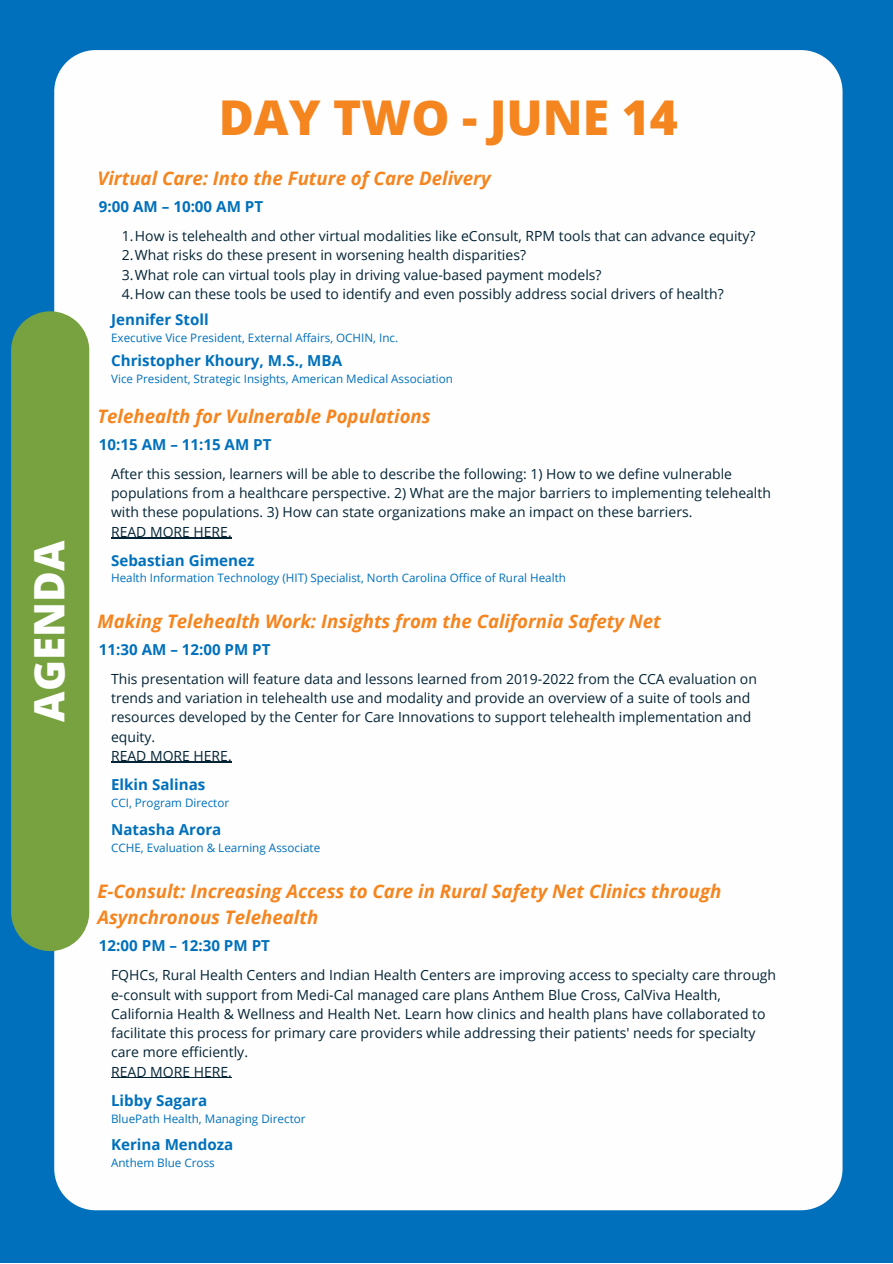
<style>
.page{position:relative;width:893px;height:1264px;background:#fff}
.page>*{position:absolute;margin:0;border:0;box-sizing:border-box;transform-origin:0 0}
.t1{font:800 48px "Open Sans";color:#f5851f}
.t2{font:800 42px "Open Sans";color:#fefefe}
.t3{font:italic 700 18.6px/25.8px "Open Sans";color:#f5851f}
.t4{font:700 15.15px "Open Sans";color:#0070bc}
.t5{font:13.95px/19px "Open Sans";color:#042435}
.t6{font:11.7px "Open Sans";color:#0070bc}
</style>
<div class="page">
<div style="left:0;top:0;width:892px;height:1262px;background:#0070bc"></div>
<div style="left:54px;top:50px;width:788px;height:1160px;background:#fefefe"></div>
<svg style="left:11px;top:311px;width:78px;height:640px;background:#76a144"></svg>
<hr style="left:111px;top:761px;width:121px;height:2px;background:#042435">
<hr style="left:111px;top:537px;width:121px;height:2px;background:#042435">
<hr style="left:111px;top:1077px;width:121px;height:1px;background:#042435">
<p class="t2" style="left:20px;top:721px;width:182px;rotate:-90deg">AGENDA</p>
<p class="t1" style="left:219px;top:84px;width:460px">DAY TWO - JUNE 14</p>
<p class="t3" style="left:97px;top:165px;width:395px">Virtual Care: Into the Future of Care Delivery</p>
<p class="t4" style="left:99px;top:196px;width:166px">9:00 AM – 10:00 AM PT</p>
<p class="t5" style="left:122px;top:226px;width:635px">1.How is telehealth and other virtual modalities like eConsult, RPM tools that can advance equity?</p>
<p class="t5" style="left:122px;top:245px;width:405px">2.What risks do these present in worsening health disparities?</p>
<p class="t5" style="left:122px;top:265px;width:481px">3.What role can virtual tools play in driving value-based payment models?</p>
<p class="t5" style="left:122px;top:284px;width:603px">4.How can these tools be used to identify and even possibly address social drivers of health?</p>
<p class="t4" style="left:111px;top:308px;width:99px">Jennifer Stoll</p>
<p class="t6" style="left:111px;top:329px;width:288px">Executive Vice President, External Affairs, OCHIN, Inc.</p>
<p class="t4" style="left:111px;top:350px;width:232px">Christopher Khoury, M.S., MBA</p>
<p class="t6" style="left:111px;top:370px;width:343px">Vice President, Strategic Insights, American Medical Association</p>
<p class="t3" style="left:97px;top:403px;width:335px">Telehealth for Vulnerable Populations</p>
<p class="t4" style="left:99px;top:433px;width:174px">10:15 AM – 11:15 AM PT</p>
<p class="t5" style="left:111px;top:464px;width:661px">After this session, learners will be able to describe the following: 1) How to we define vulnerable populations from a healthcare perspective. 2) What are the major barriers to implementing telehealth with these populations. 3) How can state organizations make an impact on these barriers.</p>
<p class="t5" style="left:111px;top:521px;width:122px">READ MORE HERE.</p>
<p class="t4" style="left:111px;top:549px;width:145px">Sebastian Gimenez</p>
<p class="t6" style="left:111px;top:570px;width:456px">Health Information Technology (HIT) Specialist, North Carolina Office of Rural Health</p>
<p class="t3" style="left:97px;top:608px;width:565px">Making Telehealth Work: Insights from the California Safety Net</p>
<p class="t4" style="left:99px;top:638px;width:173px">11:30 AM – 12:00 PM PT</p>
<p class="t5" style="left:111px;top:669px;width:647px">This presentation will feature data and lessons learned from 2019-2022 from the CCA evaluation on trends and variation in telehealth use and modality and provide an overview of a suite of tools and resources developed by the Center for Care Innovations to support telehealth implementation and equity.</p>
<p class="t5" style="left:111px;top:745px;width:122px">READ MORE HERE.</p>
<p class="t4" style="left:111px;top:774px;width:96px">Elkin Salinas</p>
<p class="t6" style="left:111px;top:794px;width:120px">CCI, Program Director</p>
<p class="t4" style="left:111px;top:819px;width:112px">Natasha Arora</p>
<p class="t6" style="left:111px;top:840px;width:211px">CCHE, Evaluation &amp; Learning Associate</p>
<p class="t3" style="left:97px;top:877px;width:625px">E-Consult: Increasing Access to Care in Rural Safety Net Clinics through<br>Asynchronous Telehealth</p>
<p class="t4" style="left:99px;top:934px;width:172px">12:00 PM – 12:30 PM PT</p>
<p class="t5" style="left:111px;top:965px;width:666px">FQHCs, Rural Health Centers and Indian Health Centers are improving access to specialty care through e-consult with support from Medi-Cal managed care plans Anthem Blue Cross, CalViva Health, California Health &amp; Wellness and Health Net. Learn how clinics and health plans have collaborated to facilitate this process for primary care providers while addressing their patients' needs for specialty care more efficiently.</p>
<p class="t5" style="left:111px;top:1061px;width:122px">READ MORE HERE.</p>
<p class="t4" style="left:111px;top:1089px;width:98px">Libby Sagara</p>
<p class="t6" style="left:111px;top:1110px;width:196px">BluePath Health, Managing Director</p>
<p class="t4" style="left:111px;top:1133px;width:124px">Kerina Mendoza</p>
<p class="t6" style="left:111px;top:1154px;width:105px">Anthem Blue Cross</p>
</div>
